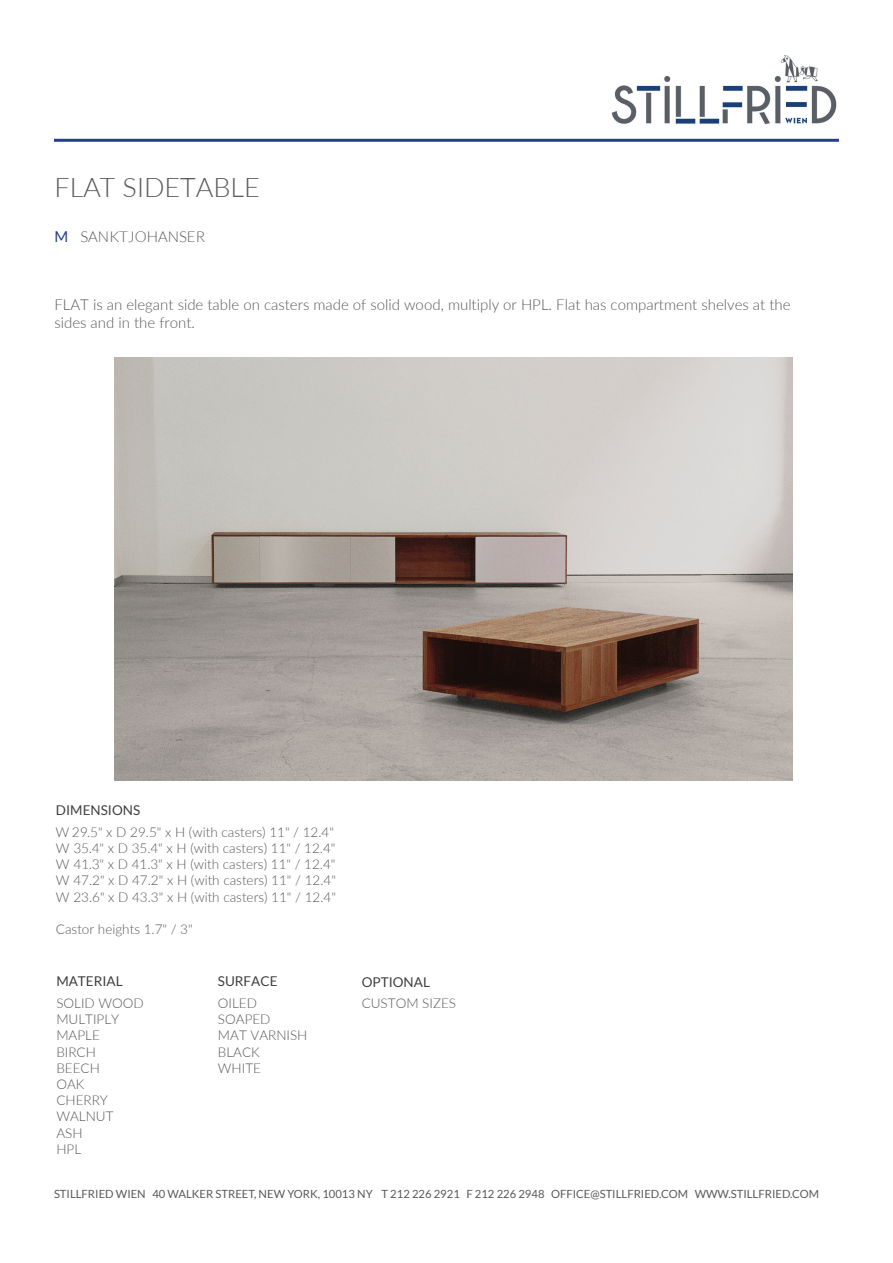
<style>
.page{position:relative;width:893px;height:1263px;background:#fff}
.page>*{position:absolute;margin:0;border:0;box-sizing:border-box;transform-origin:0 0}
.t1{font:300 27px "Lato";color:#58595b}
.t2{font:300 15px/18px "Lato";color:#59595b}
.t3{font:300 15px "Lato";color:#58595b}
.t4{font:300 13.5px/16.2px "Lato";color:#57585a}
.t5{font:13.5px "Lato";color:#3e3e3f}
.t6{font:11.25px "Lato";color:#57585a}
.s1{font-weight:400;color:#253f8e}
</style>
<div class="page">
<img style="left:611px;top:55px;width:226px;height:70px">
<hr style="left:54px;top:139px;width:785px;height:3px;background:#253f8e">
<img style="left:115px;top:358px;width:677px;height:423px">
<h1 class="t1" style="left:54px;top:173px;width:207px">FLAT SIDETABLE</h1>
<p class="t3" style="left:54px;top:228px;width:152px"><span class="s1">M</span> SANKTJOHANSER</p>
<p class="t2" style="left:54px;top:295px;width:738px">FLAT is an elegant side table on casters made of solid wood, multiply or HPL. Flat has compartment shelves at the sides and in the front.</p>
<p class="t5" style="left:56px;top:803px;width:86px">DIMENSIONS</p>
<p class="t4" style="left:56px;top:824px;width:281px">W 29.5" x D 29.5" x H (with casters) 11" / 12.4" W 35.4" x D 35.4" x H (with casters) 11" / 12.4" W 41.3" x D 41.3" x H (with casters) 11" / 12.4" W 47.2" x D 47.2" x H (with casters) 11" / 12.4" W 23.6" x D 43.3" x H (with casters) 11" / 12.4"</p>
<p class="t4" style="left:56px;top:920px;width:138px">Castor heights 1.7" / 3"</p>
<p class="t5" style="left:218px;top:974px;width:61px">SURFACE</p>
<p class="t4" style="left:218px;top:994px;width:91px">OILED<br>SOAPED<br>MAT VARNISH<br>BLACK<br>WHITE</p>
<p class="t5" style="left:56px;top:974px;width:68px">MATERIAL</p>
<p class="t4" style="left:56px;top:994px;width:89px">SOLID WOOD<br>MULTIPLY<br>MAPLE<br>BIRCH<br>BEECH<br>OAK<br>CHERRY<br>WALNUT<br>ASH<br>HPL</p>
<p class="t5" style="left:362px;top:974px;width:70px">OPTIONAL</p>
<p class="t4" style="left:362px;top:995px;width:96px">CUSTOM SIZES</p>
<p class="t6" style="left:54px;top:1187px;width:767px">STILLFRIED WIEN 40 WALKER STREET, NEW YORK, 10013 NY T 212 226 2921 F 212 226 2948 OFFICE@STILLFRIED.COM WWW.STILLFRIED.COM</p>
</div>
